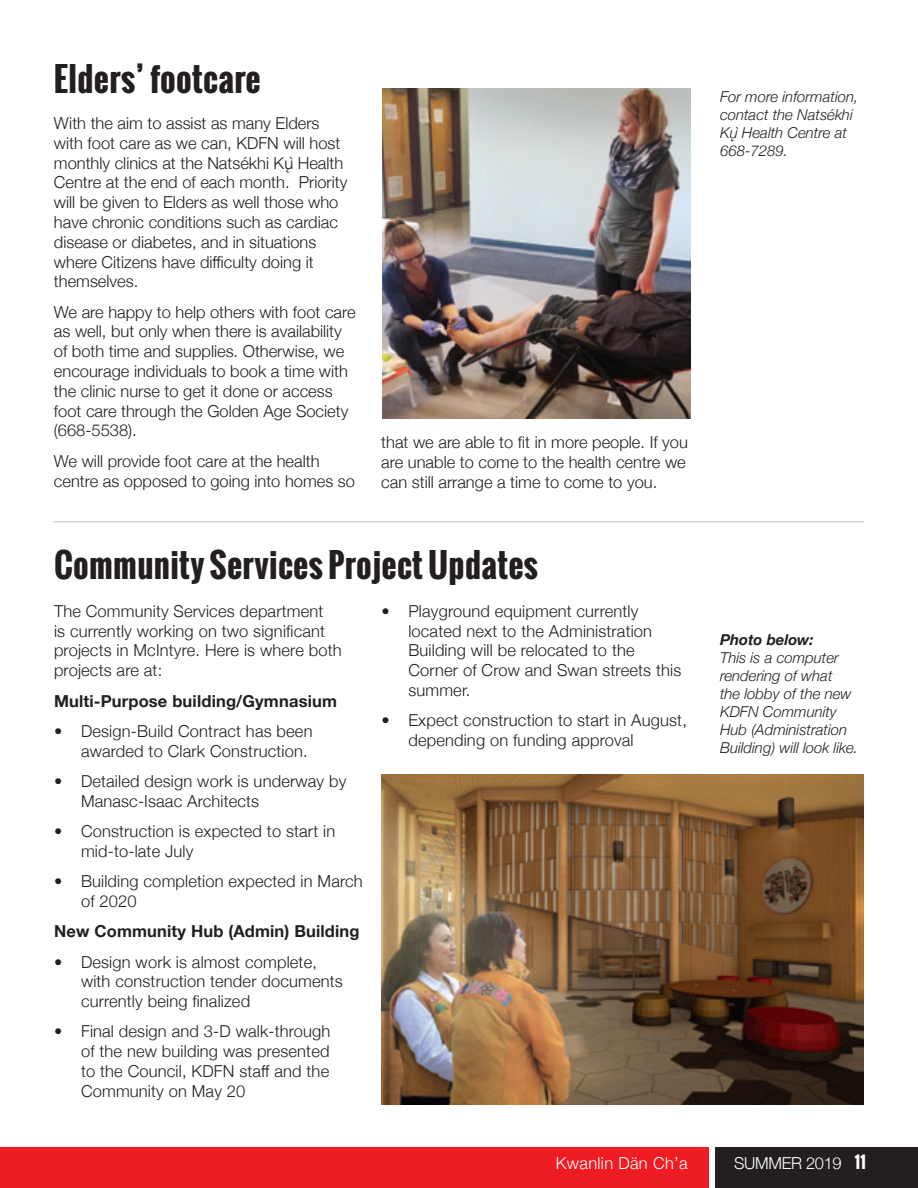
<style>
.page{position:relative;width:918px;height:1188px;background:#fff}
.page>*{position:absolute;margin:0;border:0;box-sizing:border-box;transform-origin:0 0}
.t1{font:700 33px "Oswald";letter-spacing:.01em;color:#231f20}
.Body{font:300 16.5px/19.8px "Helvetica Neue";color:#231f20}
.Body-2{font:700 16.5px "Helvetica Neue";letter-spacing:.01em;color:#231f20}
.t2{font:300 16.5px "Helvetica Neue";letter-spacing:.02em;color:#fff}
.t3{font:300 16.5px "Helvetica Neue";letter-spacing:-.02em;color:#fff}
.Caption_LEFT{font:italic 300 15px/18px "Helvetica Neue";color:#231f20}
.s1{font-weight:700}
.s2{font-family:"Oswald";font-weight:700}
</style>
<div class="page">
<div style="left:715px;top:1147px;width:203px;height:41px;background:#231f20"></div>
<div style="left:0;top:1147px;width:709px;height:41px;background:#ee1d23"></div>
<img style="left:383px;top:88px;width:308px;height:331px">
<hr style="left:54px;top:521px;width:810px;height:1px;background:#d1d2d4">
<img style="left:381px;top:775px;width:483px;height:330px">
<p class="t1" style="left:54px;top:55px;width:208px">Elders’ footcare</p>
<p class="Body" style="left:54px;top:112px;width:295px">With the aim to assist as many Elders with foot care as we can, KDFN will host monthly clinics at the Natsékhi Kų̀ Health Centre at the end of each month. Priority will be given to Elders as well those who have chronic conditions such as cardiac disease or diabetes, and in situations where Citizens have difficulty doing it themselves.</p>
<p class="Body" style="left:54px;top:301px;width:303px">We are happy to help others with foot care as well, but only when there is availability of both time and supplies. Otherwise, we encourage individuals to book a time with the clinic nurse to get it done or access foot care through the Golden Age Society (668-5538).</p>
<p class="Body" style="left:54px;top:450px;width:303px">We will provide foot care at the health centre as opposed to going into homes so</p>
<p class="Body" style="left:381px;top:431px;width:308px">that we are able to fit in more people. If you are unable to come to the health centre we can still arrange a time to come to you.</p>
<p class="t1" style="left:54px;top:540px;width:486px">Community Services Project Updates</p>
<p class="Body" style="left:54px;top:600px;width:289px">The Community Services department<br>is currently working on two significant projects in McIntyre. Here is where both projects are at:</p>
<p class="Body-2" style="left:54px;top:688px;width:285px">Multi-Purpose building/Gymnasium</p>
<p class="Body" style="left:54px;top:720px;width:260px;text-align:right">• Design-Build Contract has been awarded to Clark Construction.</p>
<p class="Body" style="left:81px;top:770px;width:267px;text-indent:-27px">• Detailed design work is underway by<br>Manasc-Isaac Architects</p>
<p class="Body" style="left:81px;top:820px;width:256px;text-indent:-27px">• Construction is expected to start in mid-to-late July</p>
<p class="Body" style="left:81px;top:870px;width:283px;text-indent:-27px">• Building completion expected in March of 2020</p>
<p class="Body-2" style="left:54px;top:918px;width:307px">New Community Hub (Admin) Building</p>
<p class="Body" style="left:81px;top:951px;width:263px;text-indent:-27px">• Design work is almost complete, with construction tender documents currently being finalized</p>
<p class="Body" style="left:81px;top:1020px;width:251px;text-align:justify;text-indent:-27px">• Final design and 3-D walk-through of the new building was presented to the Council, KDFN staff and the Community on May 20</p>
<p class="Body" style="left:408px;top:600px;width:274px;text-indent:-27px">• Playground equipment currently located next to the Administration<br>Building will be relocated to the<br>Corner of Crow and Swan streets this summer.</p>
<p class="Body" style="left:408px;top:709px;width:280px;text-indent:-27px">• Expect construction to start in August, depending on funding approval</p>
<p class="Caption_LEFT" style="left:720px;top:87px;width:140px">For more information, contact the Natsékhi<br>Kų̀ Health Centre at<br>668-7289.</p>
<p class="Caption_LEFT" style="left:720px;top:630px;width:140px"><span class="s1">Photo below:<br></span>This is a computer rendering of what<br>the lobby of the new<br>KDFN Community<br>Hub (Administration<br>Building) will look like.</p>
<p class="t2" style="left:556px;top:1150px;width:133px">Kwanlin Dän Ch’a</p>
<p class="t3" style="left:734px;top:1150px;width:133px">SUMMER 2019 <span class="s2">11</span></p>
</div>
